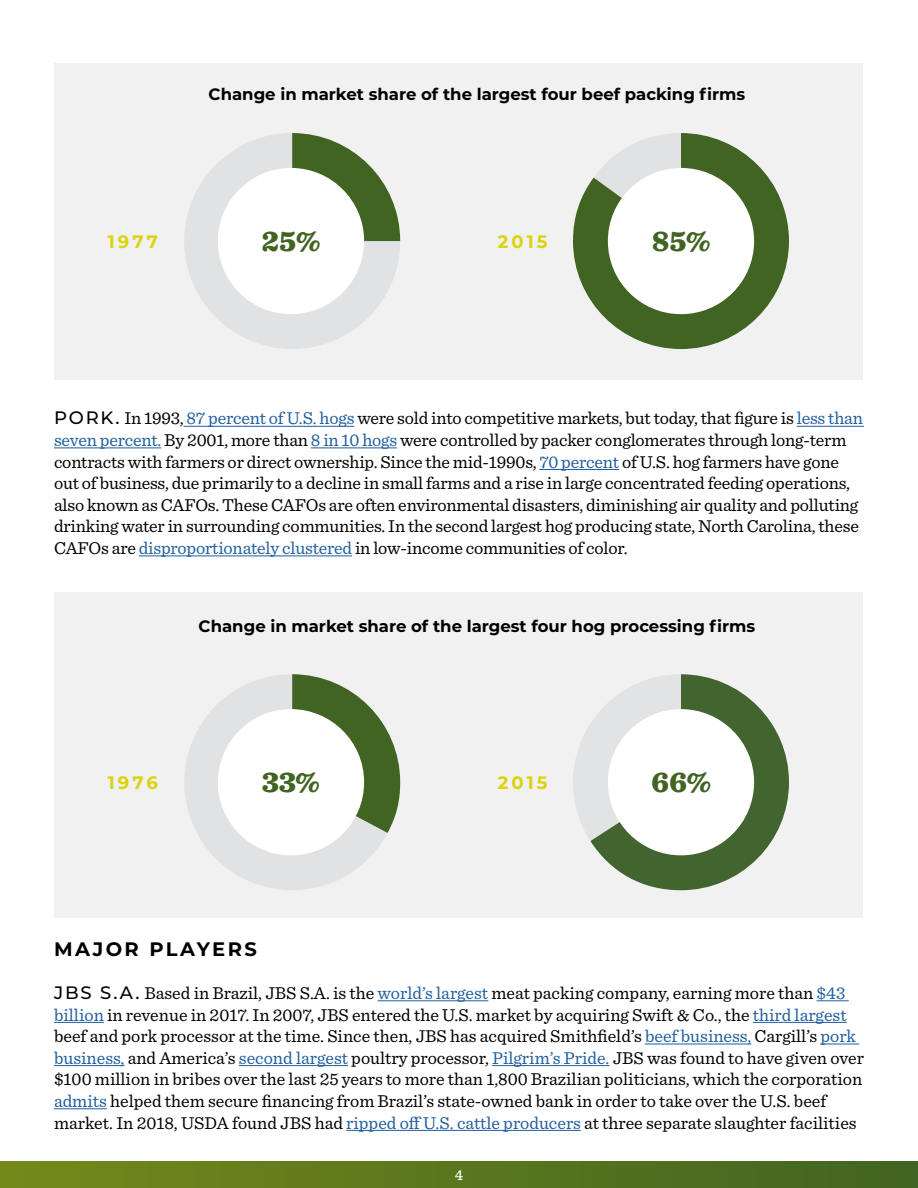
<style>
.page{position:relative;width:918px;height:1188px;background:#fff}
.page>*{position:absolute;margin:0;border:0;box-sizing:border-box;transform-origin:0 0}
.t1{font:900 30px "Sentinel";color:#416422}
.t2{font:700 19.5px "Montserrat";letter-spacing:.125em;color:#000}
.t3{font:18px/21.6px "Sentinel";letter-spacing:-.01em;color:#000}
.t4{font:700 18px "Montserrat";letter-spacing:.175em;color:#d9d40c}
.t5{font:700 16.5px "Montserrat";color:#000}
.t6{font:500 15px "Sentinel";color:#fff}
.s1{font-family:"Montserrat";font-weight:500}
.s2{color:#215e9e}
</style>
<div class="page">
<div style="left:0;top:1161px;width:918px;height:27px;background:linear-gradient(to right,#74891a,#416421)"></div>
<div style="left:55px;top:63px;width:808px;height:316px;background:#f1f1f2"></div>
<div style="left:55px;top:592px;width:808px;height:326px;background:#f1f1f2"></div>
<hr style="left:184px;top:426px;width:170px;height:1px;background:#215e9e">
<hr style="left:797px;top:426px;width:67px;height:1px;background:#215e9e">
<hr style="left:54px;top:447px;width:107px;height:1px;background:#215e9e">
<hr style="left:311px;top:447px;width:86px;height:1px;background:#215e9e">
<hr style="left:539px;top:469px;width:80px;height:1px;background:#215e9e">
<hr style="left:139px;top:555px;width:213px;height:1px;background:#215e9e">
<hr style="left:378px;top:1000px;width:110px;height:1px;background:#215e9e">
<hr style="left:817px;top:1000px;width:32px;height:1px;background:#215e9e">
<hr style="left:54px;top:1022px;width:50px;height:1px;background:#215e9e">
<hr style="left:753px;top:1022px;width:94px;height:1px;background:#215e9e">
<hr style="left:645px;top:1044px;width:106px;height:1px;background:#215e9e">
<hr style="left:820px;top:1044px;width:39px;height:1px;background:#215e9e">
<hr style="left:54px;top:1065px;width:71px;height:1px;background:#215e9e">
<hr style="left:239px;top:1065px;width:109px;height:1px;background:#215e9e">
<hr style="left:492px;top:1065px;width:117px;height:1px;background:#215e9e">
<hr style="left:54px;top:1108px;width:53px;height:1px;background:#215e9e">
<hr style="left:346px;top:1130px;width:235px;height:1px;background:#215e9e">
<svg style="left:184px;top:674px;width:203px;height:216px;fill:#e1e2e3"></svg>
<svg style="left:292px;top:674px;width:108px;height:159px"></svg>
<svg style="left:573px;top:674px;width:216px;height:216px"></svg>
<div style="left:218px;top:709px;width:146px;height:146px;background:#fff;border-radius:50%"></div>
<div style="left:608px;top:709px;width:146px;height:146px;background:#fff;border-radius:50%"></div>
<svg style="left:184px;top:133px;width:216px;height:216px;fill:#e1e2e3"></svg>
<svg style="left:292px;top:133px;width:108px;height:108px"></svg>
<svg style="left:573px;top:133px;width:216px;height:216px;fill:#416422"></svg>
<div style="left:218px;top:168px;width:146px;height:146px;background:#fff;border-radius:50%"></div>
<div style="left:608px;top:168px;width:146px;height:146px;background:#fff;border-radius:50%"></div>
<p class="t5" style="left:209px;top:83px;width:538px">Change in market share of the largest four beef packing firms</p>
<p class="t4" style="left:108px;top:228px;width:52px">1977</p>
<h1 class="t1" style="left:262px;top:217px;width:60px">25%</h1>
<p class="t4" style="left:498px;top:228px;width:51px">2015</p>
<h1 class="t1" style="left:652px;top:217px;width:60px">85%</h1>
<p class="t3" style="left:54px;top:407px;width:810px"><span class="s1">PORK.</span> In 1993, <span class="s2">87 percent of U.S. hogs</span> were sold into competitive markets, but today, that figure is <span class="s2">less than seven percent.</span> By 2001, more than <span class="s2">8 in 10 hogs</span> were controlled by packer conglomerates through long-term contracts with farmers or direct ownership. Since the mid-1990s, <span class="s2">70 percent</span> of U.S. hog farmers have gone out of business, due primarily to a decline in small farms and a rise in large concentrated feeding operations, also known as CAFOs. These CAFOs are often environmental disasters, diminishing air quality and polluting drinking water in surrounding communities. In the second largest hog producing state, North Carolina, these CAFOs are <span class="s2">disproportionately clustered</span> in low-income communities of color.</p>
<p class="t5" style="left:199px;top:614px;width:558px">Change in market share of the largest four hog processing firms</p>
<p class="t4" style="left:108px;top:770px;width:52px">1976</p>
<h1 class="t1" style="left:262px;top:758px;width:59px">33%</h1>
<p class="t4" style="left:498px;top:770px;width:51px">2015</p>
<h1 class="t1" style="left:651px;top:758px;width:61px">66%</h1>
<p class="t2" style="left:54px;top:935px;width:204px">MAJOR PLAYERS</p>
<p class="t3" style="left:54px;top:981px;width:812px"><span class="s1">JBS S.A.</span> Based in Brazil, JBS S.A. is the <span class="s2">world’s largest</span> meat packing company, earning more than <span class="s2">$43 billion</span> in revenue in 2017. In 2007, JBS entered the U.S. market by acquiring Swift &amp; Co., the <span class="s2">third largest </span>beef and pork processor at the time. Since then, JBS has acquired Smithfield’s <span class="s2">beef business,</span> Cargill’s <span class="s2">pork business,</span> and America’s <span class="s2">second largest</span> poultry processor, <span class="s2">Pilgrim’s Pride.</span> JBS was found to have given over $100 million in bribes over the last 25 years to more than 1,800 Brazilian politicians, which the corporation <span class="s2">admits</span> helped them secure financing from Brazil’s state-owned bank in order to take over the U.S. beef market. In 2018, USDA found JBS had <span class="s2">ripped off U.S. cattle producers</span> at three separate slaughter facilities</p>
<p class="t6" style="left:455px;top:1163px;width:10px">4</p>
</div>
